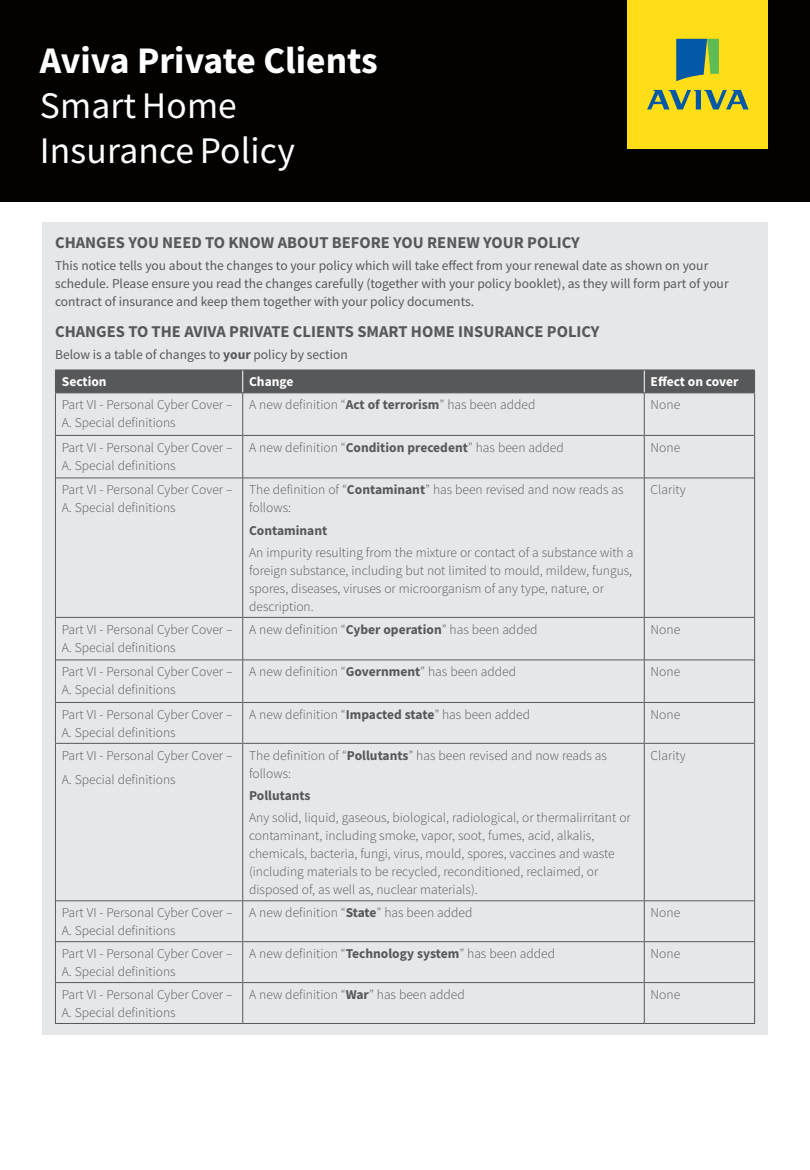
<style>
.page{position:relative;width:810px;height:1170px;background:#fff}
.page>*{position:absolute;margin:0;border:0;box-sizing:border-box;transform-origin:0 0}
.t1{font:37.5px/45px "Source Sans Pro";letter-spacing:.005em;color:#fff}
.t2{font:700 37.5px "Source Sans Pro";color:#fff}
.t3{font:700 16.5px "Source Sans Pro";color:#57585a}
.t4{font:300 13.5px/18px "Source Sans Pro";color:#57585a}
.t5{font:13.5px/18px "Source Sans Pro";color:#57585a}
.t6{font:700 13.5px "Source Sans Pro";color:#57585a}
.t7{font:700 13.5px "Source Sans Pro";color:#fff}
.s1{font-weight:700}
.s2{font-weight:700;color:#fff}
</style>
<div class="page">
<div style="left:0;top:0;width:809px;height:201px;background:#040101"></div>
<div style="left:627px;top:0;width:140px;height:149px;background:#ffdd17"></div>
<svg style="left:676px;top:39px;width:42px;height:42px"></svg>
<svg style="left:647px;top:90px;width:101px;height:19px"></svg>
<div style="left:42px;top:222px;width:725px;height:813px;background:#e6e7e9"></div>
<hr style="left:55px;top:369px;width:187px;height:1px;background:#57585a">
<hr style="left:242px;top:369px;width:402px;height:1px;background:#57585a">
<hr style="left:644px;top:369px;width:110px;height:1px;background:#57585a">
<div style="left:55px;top:370px;width:699px;height:23px;background:#57585a"></div>
<hr style="left:56px;top:435px;width:186px;height:1px;background:#57585a">
<hr style="left:243px;top:435px;width:400px;height:1px;background:#57585a">
<hr style="left:644px;top:435px;width:109px;height:1px;background:#57585a">
<hr style="left:56px;top:477px;width:186px;height:1px;background:#57585a">
<hr style="left:243px;top:477px;width:400px;height:1px;background:#57585a">
<hr style="left:644px;top:477px;width:109px;height:1px;background:#57585a">
<hr style="left:56px;top:617px;width:186px;height:1px;background:#57585a">
<hr style="left:243px;top:617px;width:400px;height:1px;background:#57585a">
<hr style="left:644px;top:617px;width:109px;height:1px;background:#57585a">
<hr style="left:56px;top:659px;width:186px;height:1px;background:#57585a">
<hr style="left:243px;top:659px;width:400px;height:1px;background:#57585a">
<hr style="left:644px;top:659px;width:109px;height:1px;background:#57585a">
<hr style="left:56px;top:702px;width:186px;height:1px;background:#57585a">
<hr style="left:243px;top:702px;width:400px;height:1px;background:#57585a">
<hr style="left:644px;top:702px;width:109px;height:1px;background:#57585a">
<hr style="left:56px;top:743px;width:186px;height:1px;background:#57585a">
<hr style="left:243px;top:743px;width:400px;height:1px;background:#57585a">
<hr style="left:644px;top:743px;width:109px;height:1px;background:#57585a">
<hr style="left:56px;top:900px;width:186px;height:1px;background:#57585a">
<hr style="left:243px;top:900px;width:400px;height:1px;background:#57585a">
<hr style="left:644px;top:900px;width:109px;height:1px;background:#57585a">
<hr style="left:56px;top:941px;width:186px;height:1px;background:#57585a">
<hr style="left:243px;top:941px;width:400px;height:1px;background:#57585a">
<hr style="left:644px;top:941px;width:109px;height:1px;background:#57585a">
<hr style="left:56px;top:982px;width:186px;height:1px;background:#57585a">
<hr style="left:243px;top:982px;width:400px;height:1px;background:#57585a">
<hr style="left:644px;top:982px;width:109px;height:1px;background:#57585a">
<hr style="left:55px;top:393px;width:1px;height:42px;background:#57585a">
<hr style="left:242px;top:393px;width:1px;height:42px;background:#57585a">
<hr style="left:643px;top:393px;width:1px;height:42px;background:#57585a">
<hr style="left:753px;top:393px;width:1px;height:42px;background:#57585a">
<hr style="left:55px;top:435px;width:1px;height:43px;background:#57585a">
<hr style="left:242px;top:435px;width:1px;height:43px;background:#57585a">
<hr style="left:643px;top:435px;width:1px;height:43px;background:#57585a">
<hr style="left:753px;top:435px;width:1px;height:43px;background:#57585a">
<hr style="left:55px;top:478px;width:1px;height:139px;background:#57585a">
<hr style="left:242px;top:478px;width:1px;height:139px;background:#57585a">
<hr style="left:643px;top:478px;width:1px;height:139px;background:#57585a">
<hr style="left:753px;top:478px;width:1px;height:139px;background:#57585a">
<hr style="left:55px;top:617px;width:1px;height:43px;background:#57585a">
<hr style="left:242px;top:617px;width:1px;height:43px;background:#57585a">
<hr style="left:643px;top:617px;width:1px;height:43px;background:#57585a">
<hr style="left:753px;top:617px;width:1px;height:43px;background:#57585a">
<hr style="left:55px;top:660px;width:1px;height:42px;background:#57585a">
<hr style="left:242px;top:660px;width:1px;height:42px;background:#57585a">
<hr style="left:643px;top:660px;width:1px;height:42px;background:#57585a">
<hr style="left:753px;top:660px;width:1px;height:42px;background:#57585a">
<hr style="left:55px;top:702px;width:1px;height:41px;background:#57585a">
<hr style="left:242px;top:702px;width:1px;height:41px;background:#57585a">
<hr style="left:643px;top:702px;width:1px;height:41px;background:#57585a">
<hr style="left:753px;top:702px;width:1px;height:41px;background:#57585a">
<hr style="left:55px;top:743px;width:1px;height:157px;background:#57585a">
<hr style="left:242px;top:743px;width:1px;height:157px;background:#57585a">
<hr style="left:643px;top:743px;width:1px;height:157px;background:#57585a">
<hr style="left:753px;top:743px;width:1px;height:157px;background:#57585a">
<hr style="left:55px;top:900px;width:1px;height:41px;background:#57585a">
<hr style="left:242px;top:900px;width:1px;height:41px;background:#57585a">
<hr style="left:643px;top:900px;width:1px;height:41px;background:#57585a">
<hr style="left:753px;top:900px;width:1px;height:41px;background:#57585a">
<hr style="left:55px;top:941px;width:1px;height:41px;background:#57585a">
<hr style="left:242px;top:941px;width:1px;height:41px;background:#57585a">
<hr style="left:643px;top:941px;width:1px;height:41px;background:#57585a">
<hr style="left:753px;top:941px;width:1px;height:41px;background:#57585a">
<hr style="left:55px;top:982px;width:1px;height:41px;background:#57585a">
<hr style="left:242px;top:982px;width:1px;height:41px;background:#57585a">
<hr style="left:643px;top:982px;width:1px;height:41px;background:#57585a">
<hr style="left:753px;top:982px;width:1px;height:41px;background:#57585a">
<hr style="left:55px;top:1023px;width:187px;height:1px;background:#57585a">
<hr style="left:242px;top:1023px;width:402px;height:1px;background:#57585a">
<hr style="left:644px;top:1023px;width:110px;height:1px;background:#57585a">
<h1 class="t2" style="left:40px;top:35px;width:339px">Aviva Private Clients</h1>
<h1 class="t1" style="left:40px;top:83px;width:256px">Smart Home<br>Insurance Policy</h1>
<p class="t3" style="left:55px;top:231px;width:526px">CHANGES YOU NEED TO KNOW ABOUT BEFORE YOU RENEW YOUR POLICY</p>
<p class="t5" style="left:55px;top:256px;width:674px">This notice tells you about the changes to your policy which will take effect from your renewal date as shown on your schedule. Please ensure you read the changes carefully (together with your policy booklet), as they will form part of your contract of insurance and keep them together with your policy documents.</p>
<p class="t3" style="left:55px;top:320px;width:545px">CHANGES TO THE AVIVA PRIVATE CLIENTS SMART HOME INSURANCE POLICY</p>
<p class="t5" style="left:62px;top:341px;width:287px;line-height:27.3px;text-indent:-7px">Below is a table of changes to <span class="s1">your</span> policy by section<br><span class="s2">Section</span></p>
<p class="t7" style="left:249px;top:373px;width:46px">Change</p>
<p class="t7" style="left:650px;top:373px;width:89px">Effect on cover</p>
<p class="t4" style="left:62px;top:396px;width:172px">Part VI - Personal Cyber Cover –<br>A. Special definitions</p>
<p class="t4" style="left:249px;top:396px;width:287px">A new definition “<span class="s1">Act of terrorism</span>” has been added</p>
<p class="t4" style="left:650px;top:396px;width:31px">None</p>
<p class="t4" style="left:62px;top:438px;width:172px">Part VI - Personal Cyber Cover –<br>A. Special definitions</p>
<p class="t4" style="left:249px;top:438px;width:316px">A new definition “<span class="s1">Condition precedent</span>” has been added</p>
<p class="t4" style="left:650px;top:438px;width:31px">None</p>
<p class="t4" style="left:62px;top:481px;width:172px">Part VI - Personal Cyber Cover –<br>A. Special definitions</p>
<p class="t4" style="left:249px;top:481px;width:376px">The definition of “<span class="s1">Contaminant</span>” has been revised and now reads as follows:</p>
<p class="t6" style="left:249px;top:521px;width:80px">Contaminant</p>
<p class="t4" style="left:249px;top:543px;width:385px">An impurity resulting from the mixture or contact of a substance with a foreign substance, including but not limited to mould, mildew, fungus, spores, diseases, viruses or microorganism of any type, nature, or description.</p>
<p class="t4" style="left:650px;top:481px;width:36px">Clarity</p>
<p class="t4" style="left:62px;top:620px;width:172px">Part VI - Personal Cyber Cover –<br>A. Special definitions</p>
<p class="t4" style="left:249px;top:620px;width:290px">A new definition “<span class="s1">Cyber operation</span>” has been added</p>
<p class="t4" style="left:650px;top:620px;width:31px">None</p>
<p class="t4" style="left:62px;top:663px;width:172px">Part VI - Personal Cyber Cover –<br>A. Special definitions</p>
<p class="t4" style="left:249px;top:663px;width:268px">A new definition “<span class="s1">Government</span>” has been added</p>
<p class="t4" style="left:650px;top:663px;width:31px">None</p>
<p class="t4" style="left:62px;top:705px;width:172px">Part VI - Personal Cyber Cover –<br>A. Special definitions</p>
<p class="t4" style="left:249px;top:705px;width:282px">A new definition “<span class="s1">Impacted state</span>” has been added</p>
<p class="t4" style="left:650px;top:705px;width:31px">None</p>
<p class="t4" style="left:62px;top:743px;width:172px;line-height:24.5px">Part VI - Personal Cyber Cover –<br>A. Special definitions</p>
<p class="t4" style="left:249px;top:746px;width:359px">The definition of “<span class="s1">Pollutants</span>” has been revised and now reads as follows:</p>
<p class="t6" style="left:249px;top:786px;width:63px">Pollutants</p>
<p class="t4" style="left:249px;top:809px;width:383px">Any solid, liquid, gaseous, biological, radiological, or thermalirritant or contaminant, including smoke, vapor, soot, fumes, acid, alkalis, chemicals, bacteria, fungi, virus, mould, spores, vaccines and waste (including materials to be recycled, reconditioned, reclaimed, or disposed of, as well as, nuclear materials).</p>
<p class="t4" style="left:650px;top:746px;width:36px">Clarity</p>
<p class="t4" style="left:62px;top:903px;width:172px">Part VI - Personal Cyber Cover –<br>A. Special definitions</p>
<p class="t4" style="left:249px;top:903px;width:225px">A new definition “<span class="s1">State</span>” has been added</p>
<p class="t4" style="left:650px;top:903px;width:31px">None</p>
<p class="t4" style="left:62px;top:944px;width:172px">Part VI - Personal Cyber Cover –<br>A. Special definitions</p>
<p class="t4" style="left:249px;top:944px;width:307px">A new definition “<span class="s1">Technology system</span>” has been added</p>
<p class="t4" style="left:650px;top:944px;width:31px">None</p>
<p class="t4" style="left:62px;top:985px;width:172px">Part VI - Personal Cyber Cover –<br>A. Special definitions</p>
<p class="t4" style="left:249px;top:985px;width:217px">A new definition “<span class="s1">War</span>” has been added</p>
<p class="t4" style="left:650px;top:985px;width:31px">None</p>
</div>
